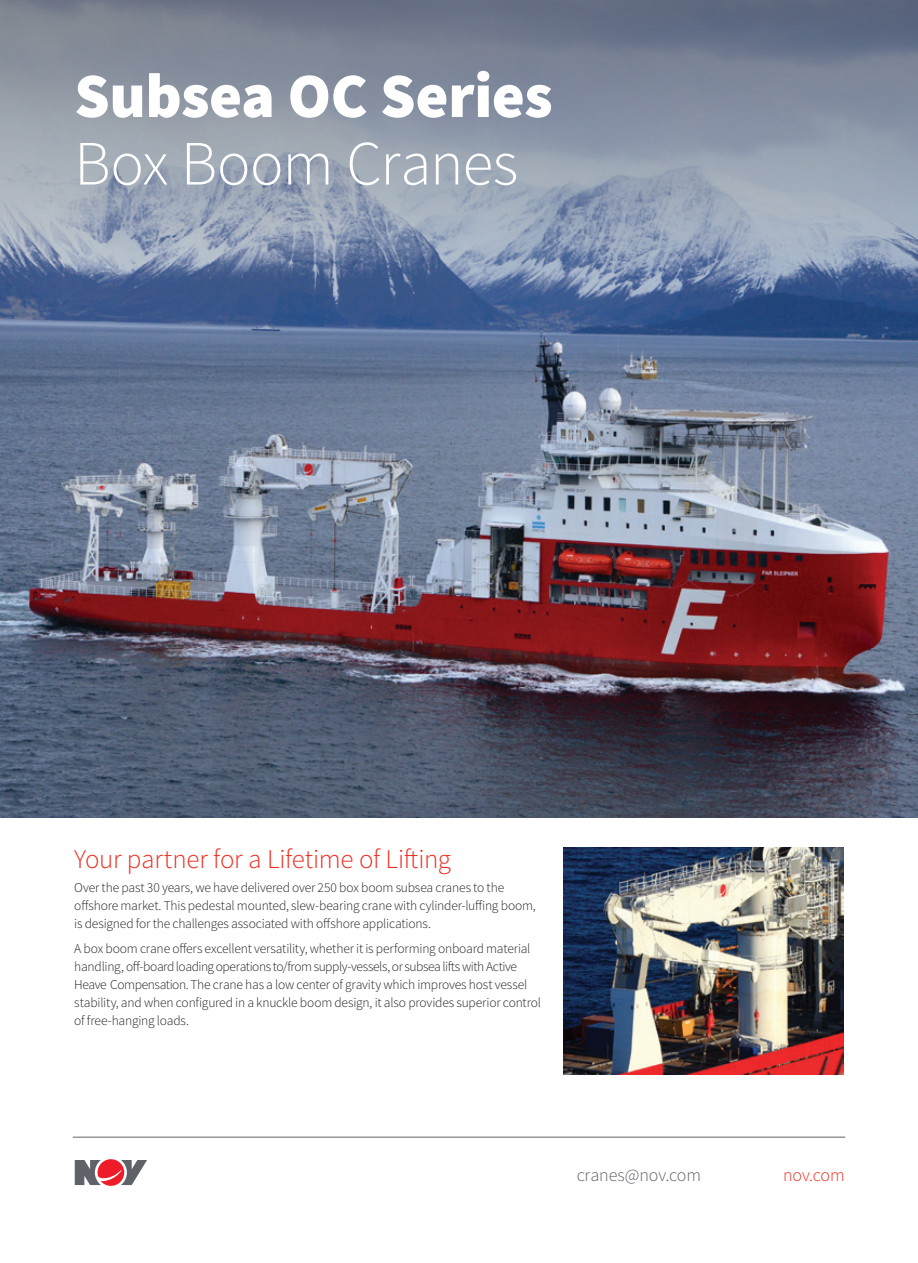
<style>
.page{position:relative;width:918px;height:1263px;background:#fff}
.page>*{position:absolute;margin:0;border:0;box-sizing:border-box;transform-origin:0 0}
.t1{font:900 63px "Source Sans Pro";letter-spacing:-.005em;color:#fff}
.t2{font:300 63px "Source Sans Pro";letter-spacing:-.015em;color:#fff}
.t3{font:300 27px "Source Sans Pro";letter-spacing:-.015em;color:#ee2e22}
.t4{font:300 18px "Source Sans Pro";letter-spacing:-.005em;color:#5f6369}
.t5{font:300 18px "Source Sans Pro";letter-spacing:-.01em;color:#ee2e22}
.t6{font:300 13.5px/18px "Source Sans Pro";letter-spacing:-.015em;color:#231f20}
</style>
<div class="page">
<img style="left:564px;top:847px;width:280px;height:227px">
<img style="left:0;top:529px;width:918px;height:288px">
<svg style="left:0;top:0;width:918px;height:529px;background:#7988a0"></svg>
<hr style="left:73px;top:1137px;width:772px;height:1px;background:#5f6369">
<svg style="left:75px;top:1159px;width:72px;height:27px"></svg>
<h1 class="t1" style="left:74px;top:53px;width:480px">Subsea OC Series</h1>
<h1 class="t2" style="left:74px;top:125px;width:446px">Box Boom Cranes</h1>
<h2 class="t3" style="left:74px;top:842px;width:378px">Your partner for a Lifetime of Lifting</h2>
<p class="t6" style="left:74px;top:879px;width:463px">Over the past 30 years, we have delivered over 250 box boom subsea cranes to the offshore market. This pedestal mounted, slew-bearing crane with cylinder-luffing boom, is designed for the challenges associated with offshore applications.</p>
<p class="t6" style="left:74px;top:940px;width:468px">A box boom crane offers excellent versatility, whether it is performing onboard material handling, off-board loading operations to/from supply-vessels, or subsea lifts with Active Heave Compensation. The crane has a low center of gravity which improves host vessel stability, and when configured in a knuckle boom design, it also provides superior control of free-hanging loads.</p>
<h3 class="t4" style="left:577px;top:1164px;width:126px">cranes@nov.com</h3>
<h3 class="t5" style="left:783px;top:1164px;width:63px">nov.com</h3>
</div>
